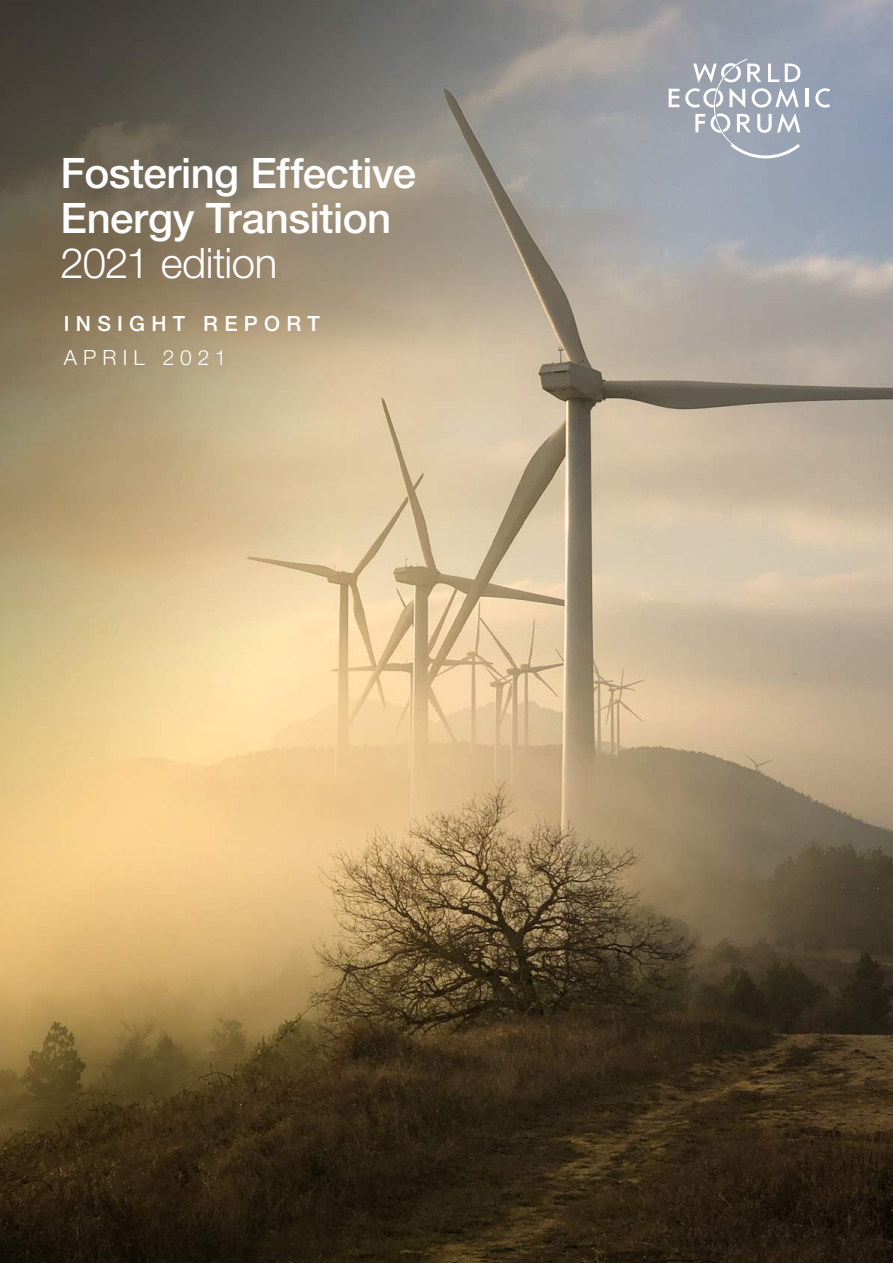
<style>
.page{position:relative;width:893px;height:1263px;background:#fff}
.page>*{position:absolute;margin:0;border:0;box-sizing:border-box;transform-origin:0 0}
.t1{font:500 42px/45px "Helvetica Neue LT Pro";letter-spacing:-.01em;color:#fff}
.t2{font:300 42px "Helvetica Neue LT Pro";letter-spacing:-.01em;color:#fff}
.t3{font:500 21px "Helvetica Neue LT Pro";letter-spacing:.3em;color:#fff}
.t4{font:300 21px "Helvetica Neue LT Pro";letter-spacing:.29em;color:#fff}
</style>
<div class="page">
<img style="left:0;top:0;width:893px;height:1263px">
<svg style="left:669px;top:89px;width:10px;height:18px"></svg>
<hr style="left:805px;top:89px;width:3px;height:18px;background:#fff">
<svg style="left:815px;top:88px;width:15px;height:20px"></svg>
<svg style="left:685px;top:59px;width:115px;height:99px"></svg>
<p class="t1" style="left:61px;top:150px;width:357px">Fostering Effective<br>Energy Transition</p>
<p class="t2" style="left:61px;top:237px;width:218px">2021 edition</p>
<p class="t3" style="left:64px;top:311px;width:258px">INSIGHT REPORT</p>
<p class="t4" style="left:64px;top:345px;width:164px">APRIL 2021</p>
</div>
